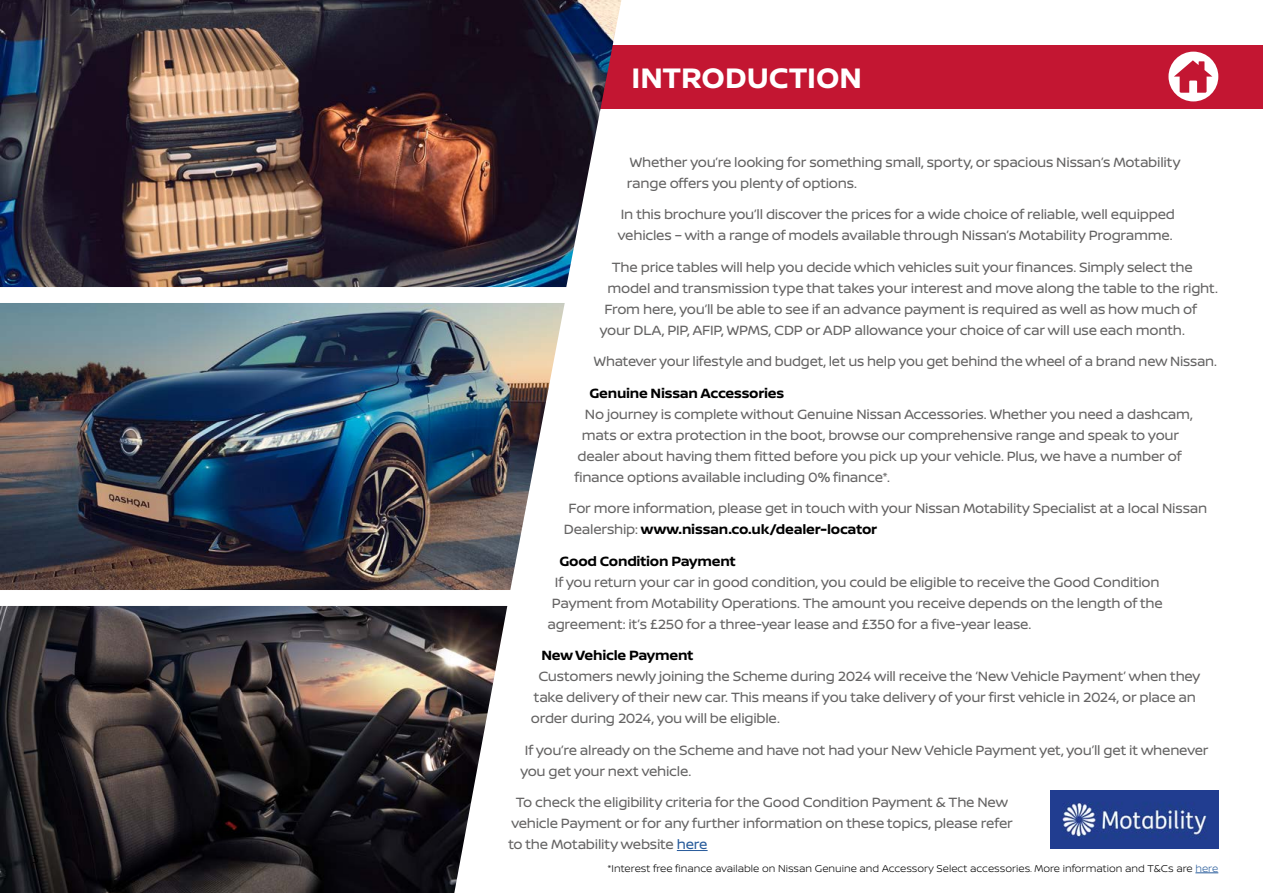
<style>
.page{position:relative;width:1263px;height:893px;background:#fff}
.page>*{position:absolute;margin:0;border:0;box-sizing:border-box;transform-origin:0 0}
.t1{font:700 30px "Nissan Brand";letter-spacing:-.005em;color:#fff}
.t2{font:14.25px/21px "Nissan Brand";letter-spacing:-.02em;color:#646363}
.t3{font:700 14.25px "Nissan Brand";letter-spacing:-.015em;color:#000}
.t4{font:300 10.5px "Nissan Brand";color:#000}
.s1{font-weight:700;color:#000}
.s2{color:#275b9b}
</style>
<div class="page">
<div style="left:0;top:45px;width:1263px;height:63px;background:#c31632"></div>
<img style="left:1050px;top:791px;width:168px;height:57px">
<img style="left:0;top:0;width:621px;height:287px">
<img style="left:0;top:303px;width:565px;height:287px">
<img style="left:0;top:606px;width:507px;height:287px">
<svg style="left:1168px;top:52px;width:50px;height:49px"></svg>
<hr style="left:677px;top:850px;width:31px;height:1px;background:#275b9b">
<svg style="left:1195px;top:872px;width:23px;height:1px"></svg>
<h1 class="t1" style="left:631px;top:56px;width:232px">INTRODUCTION</h1>
<p class="t2" style="left:627px;top:151px;width:555px">Whether you’re looking for something small, sporty, or spacious Nissan’s Motability range offers you plenty of options.</p>
<p class="t2" style="left:618px;top:203px;width:559px">In this brochure you’ll discover the prices for a wide choice of reliable, well equipped vehicles – with a range of models available through Nissan’s Motability Programme.</p>
<p class="t2" style="left:612px;top:256px;width:582px">The price tables will help you decide which vehicles suit your finances. Simply select the</p>
<p class="t2" style="left:607px;top:277px;width:612px">model and transmission type that takes your interest and move along the table to the right.</p>
<p class="t2" style="left:604px;top:298px;width:594px">From here, you’ll be able to see if an advance payment is required as well as how much of</p>
<p class="t2" style="left:600px;top:319px;width:586px">your DLA, PIP, AFIP, WPMS, CDP or ADP allowance your choice of car will use each month.</p>
<p class="t2" style="left:594px;top:350px;width:625px">Whatever your lifestyle and budget, let us help you get behind the wheel of a brand new Nissan.</p>
<p class="t3" style="left:589px;top:382px;width:196px">Genuine Nissan Accessories</p>
<p class="t2" style="left:585px;top:403px;width:609px">No journey is complete without Genuine Nissan Accessories. Whether you need a dashcam,</p>
<p class="t2" style="left:582px;top:424px;width:599px">mats or extra protection in the boot, browse our comprehensive range and speak to your</p>
<p class="t2" style="left:577px;top:445px;width:606px">dealer about having them fitted before you pick up your vehicle. Plus, we have a number of</p>
<p class="t2" style="left:574px;top:466px;width:317px">finance options available including 0% finance*.</p>
<p class="t2" style="left:564px;top:497px;width:645px;text-indent:5px">For more information, please get in touch with your Nissan Motability Specialist at a local Nissan<br>Dealership: <span class="s1">www.nissan.co.uk/dealer-locator</span></p>
<p class="t3" style="left:559px;top:550px;width:178px">Good Condition Payment</p>
<p class="t2" style="left:555px;top:571px;width:606px">If you return your car in good condition, you could be eligible to receive the Good Condition</p>
<p class="t2" style="left:552px;top:592px;width:612px">Payment from Motability Operations. The amount you receive depends on the length of the</p>
<p class="t2" style="left:547px;top:613px;width:485px">agreement: it’s £250 for a three-year lease and £350 for a five-year lease.</p>
<p class="t3" style="left:541px;top:645px;width:153px">New Vehicle Payment</p>
<p class="t2" style="left:531px;top:665px;width:671px;text-indent:8px">Customers newly joining the Scheme during 2024 will receive the ‘New Vehicle Payment’ when they take delivery of their new car. This means if you take delivery of your first vehicle in 2024, or place an order during 2024, you will be eligible.</p>
<p class="t2" style="left:520px;top:739px;width:690px;text-indent:5px">If you’re already on the Scheme and have not had your New Vehicle Payment yet, you’ll get it whenever you get your next vehicle.</p>
<p class="t2" style="left:508px;top:791px;width:506px;text-indent:8px">To check the eligibility criteria for the Good Condition Payment &amp; The New vehicle Payment or for any further information on these topics, please refer to the Motability website <span class="s2">here</span></p>
<p class="t4" style="left:608px;top:861px;width:612px">*Interest free finance available on Nissan Genuine and Accessory Select accessories. More information and T&amp;Cs are <span class="s2">here</span></p>
</div>
